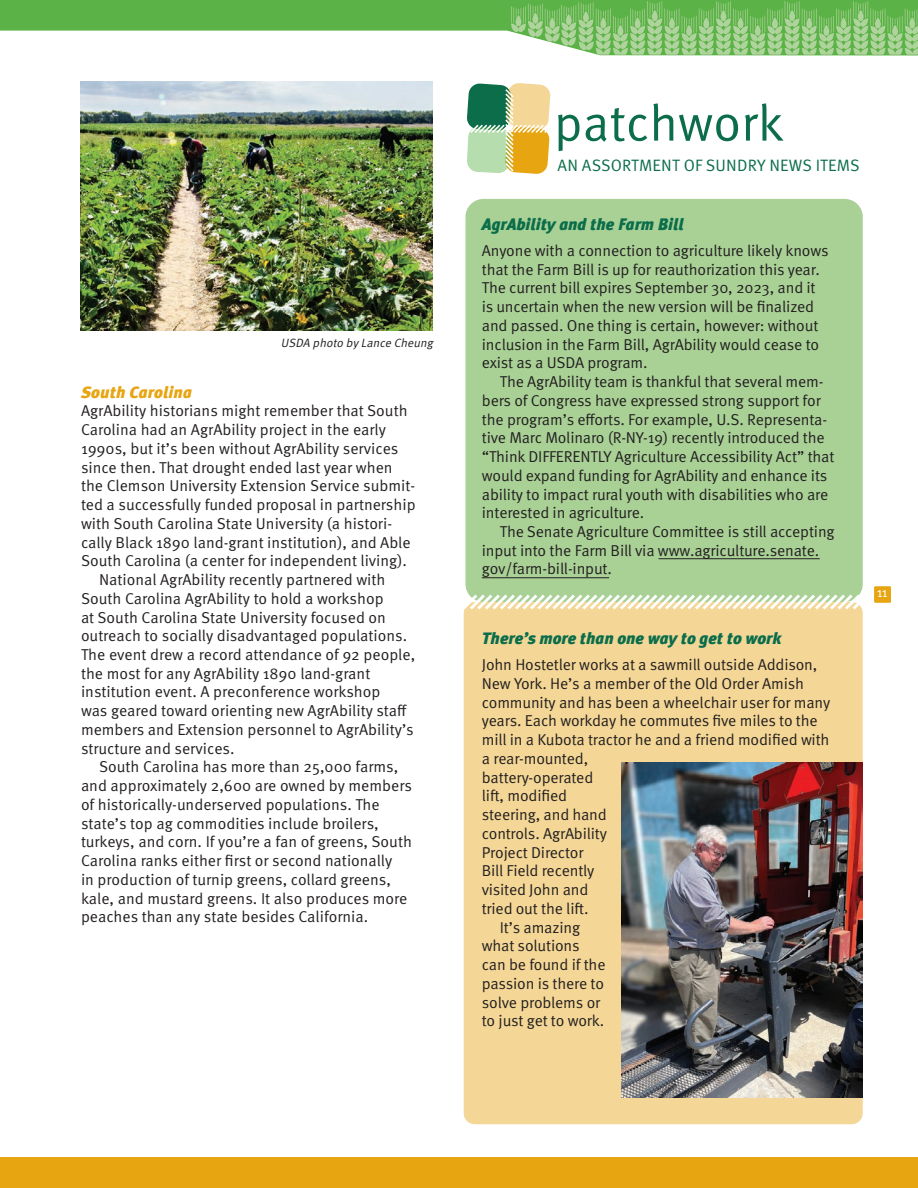
<style>
.page{position:relative;width:918px;height:1188px;background:#fff}
.page>*{position:absolute;margin:0;border:0;box-sizing:border-box;transform-origin:0 0}
.t1{font:51px "Meta Pro Norm";letter-spacing:-.005em;color:#0b6d4a}
.t2{font:italic 900 16.5px "Meta Plus";color:#0b6d4a}
.t3{font:16.5px "Meta Pro Norm";letter-spacing:.01em;color:#0b6d4a}
.t4{font:italic 900 16.5px "Meta Plus";letter-spacing:.01em;color:#e7a512}
.t5{font:15.75px/18.8px "Meta Pro Norm";letter-spacing:-.01em;color:#231f20}
.t6{font:13.5px "Meta Pro Norm";color:#fff}
.t7{font:italic 12px "Meta Pro Norm";color:#231f20}
</style>
<div class="page">
<div style="left:0;top:1157px;width:918px;height:31px;background:#e7a512"></div>
<div style="left:0;top:0;width:918px;height:32px;background:#5bb246"></div>
<svg style="left:511px;top:1px;width:407px;height:54px;background:#86c372"></svg>
<svg style="left:467px;top:83px;width:84px;height:91px;background:#b3bc7e"></svg>
<div style="left:874px;top:586px;width:17px;height:17px;background:#e7a512"></div>
<img style="left:80px;top:81px;width:353px;height:250px">
<div style="left:464px;top:602px;width:399px;height:522px;background:#f4d796;border-radius:11px"></div>
<div style="left:465px;top:199px;width:398px;height:403px;background:#a9d196;border-radius:18px"></div>
<svg style="left:463px;top:592px;width:400px;height:21px"></svg>
<img style="left:621px;top:763px;width:242px;height:334px">
<hr style="left:659px;top:558px;width:161px;height:1px;background:#231f20">
<hr style="left:482px;top:577px;width:127px;height:1px;background:#231f20">
<p class="t7" style="left:281px;top:334px;width:157px">USDA photo byLance Cheung</p>
<p class="t4" style="left:81px;top:382px;width:113px">South Carolina</p>
<p class="t5" style="left:81px;top:401px;width:328px">AgrAbility historians might remember that South</p>
<p class="t5" style="left:81px;top:419px;width:307px">Carolina had an AgrAbility project in the early</p>
<p class="t5" style="left:81px;top:438px;width:319px">1990s, but it’s been without AgrAbility services</p>
<p class="t5" style="left:81px;top:457px;width:313px">since then. That drought ended last year when</p>
<p class="t5" style="left:81px;top:475px;width:336px">the Clemson University Extension Service submit-</p>
<p class="t5" style="left:81px;top:494px;width:336px">ted a successfully funded proposal in partnership</p>
<p class="t5" style="left:81px;top:513px;width:313px">with South Carolina State University (a histori-</p>
<p class="t5" style="left:81px;top:532px;width:331px">cally Black 1890 land-grant institution), and Able</p>
<p class="t5" style="left:81px;top:550px;width:327px">South Carolina (a center for independent living).</p>
<p class="t5" style="left:99px;top:569px;width:288px">National AgrAbility recently partnered with</p>
<p class="t5" style="left:81px;top:588px;width:304px">South Carolina AgrAbility to hold a workshop</p>
<p class="t5" style="left:81px;top:607px;width:306px">at South Carolina State University focused on</p>
<p class="t5" style="left:81px;top:625px;width:328px">outreach to socially disadvantaged populations.</p>
<p class="t5" style="left:81px;top:644px;width:336px">The event drew a record attendance of 92 people,</p>
<p class="t5" style="left:81px;top:663px;width:291px">the most for any AgrAbility 1890 land-grant</p>
<p class="t5" style="left:81px;top:682px;width:301px">institution event. A preconference workshop</p>
<p class="t5" style="left:81px;top:700px;width:328px">was geared toward orienting new AgrAbility staff</p>
<p class="t5" style="left:81px;top:719px;width:334px">members and Extension personnel to AgrAbility’s</p>
<p class="t5" style="left:81px;top:738px;width:155px">structure and services.</p>
<p class="t5" style="left:99px;top:757px;width:301px">South Carolina has more than 25,000 farms,</p>
<p class="t5" style="left:81px;top:775px;width:332px">and approximately 2,600 are owned by members</p>
<p class="t5" style="left:81px;top:794px;width:300px">of historically-underserved populations. The</p>
<p class="t5" style="left:81px;top:813px;width:299px">state’s top ag commodities include broilers,</p>
<p class="t5" style="left:81px;top:832px;width:332px">turkeys, and corn. If you’re a fan of greens, South</p>
<p class="t5" style="left:81px;top:850px;width:313px">Carolina ranks either first or second nationally</p>
<p class="t5" style="left:81px;top:869px;width:312px">in production of turnip greens, collard greens,</p>
<p class="t5" style="left:81px;top:888px;width:328px">kale, and mustard greens. It also produces more</p>
<p class="t5" style="left:81px;top:907px;width:289px">peaches than any state besides California.</p>
<h1 class="t1" style="left:554px;top:84px;width:232px">patchwork</h1>
<p class="t3" style="left:558px;top:153px;width:304px">AN ASSORTMENT OF SUNDRY NEWS ITEMS</p>
<p class="t2" style="left:482px;top:214px;width:203px">AgrAbility and the Farm Bill</p>
<p class="t5" style="left:482px;top:240px;width:348px">Anyone with a connection to agriculture likely knows that the Farm Bill is up for reauthorization this year.<br>The current bill expires September 30, 2023, and it is uncertain when the new version will be finalized and passed. One thing is certain, however: without inclusion in the Farm Bill, AgrAbility would cease to exist as a USDA program.</p>
<p class="t5" style="left:482px;top:371px;width:354px;text-indent:18px">The AgrAbility team is thankful that several mem&shy;bers of Congress have expressed strong support for the program’s efforts. For example, U.S. Representa&shy;tive Marc Molinaro (R-NY-19) recently introduced the “Think DIFFERENTLY Agriculture Accessibility Act” that would expand funding for AgrAbility and enhance its ability to impact rural youth with disabilities who are interested in agriculture.</p>
<p class="t5" style="left:482px;top:521px;width:354px;text-indent:18px">The Senate Agriculture Committee is still accepting input into the Farm Bill via www.agriculture.senate. gov/farm-bill-input.</p>
<p class="t2" style="left:482px;top:629px;width:301px">There’s more than one way to get to work</p>
<p class="t5" style="left:482px;top:654px;width:337px">John Hostetler works at a sawmill outside Addison,</p>
<p class="t5" style="left:482px;top:673px;width:324px">New York. He’s a member of the Old Order Amish</p>
<p class="t5" style="left:482px;top:692px;width:350px">community and has been a wheelchair user for many</p>
<p class="t5" style="left:482px;top:711px;width:338px">years. Each workday he commutes five miles to the</p>
<p class="t5" style="left:482px;top:729px;width:349px">mill in a Kubota tractor he and a friend modified with</p>
<p class="t5" style="left:482px;top:748px;width:108px">a rear-mounted,</p>
<p class="t5" style="left:482px;top:767px;width:113px">battery-operated</p>
<p class="t5" style="left:482px;top:786px;width:87px">lift, modified</p>
<p class="t5" style="left:482px;top:804px;width:127px">steering, and hand</p>
<p class="t5" style="left:482px;top:823px;width:127px">controls. AgrAbility</p>
<p class="t5" style="left:482px;top:842px;width:103px">Project Director</p>
<p class="t5" style="left:482px;top:861px;width:114px">Bill Field recently</p>
<p class="t5" style="left:482px;top:879px;width:108px">visited John and</p>
<p class="t5" style="left:482px;top:898px;width:108px">tried out the lift.</p>
<p class="t5" style="left:500px;top:917px;width:82px">It’s amazing</p>
<p class="t5" style="left:482px;top:935px;width:99px">what solutions</p>
<p class="t5" style="left:482px;top:954px;width:125px">can be found if the</p>
<p class="t5" style="left:482px;top:973px;width:124px">passion is there to</p>
<p class="t5" style="left:482px;top:992px;width:120px">solve problems or</p>
<p class="t5" style="left:482px;top:1010px;width:124px">to just get to work.</p>
<p class="t6" style="left:877px;top:583px;width:12px">1 15</p>
</div>
